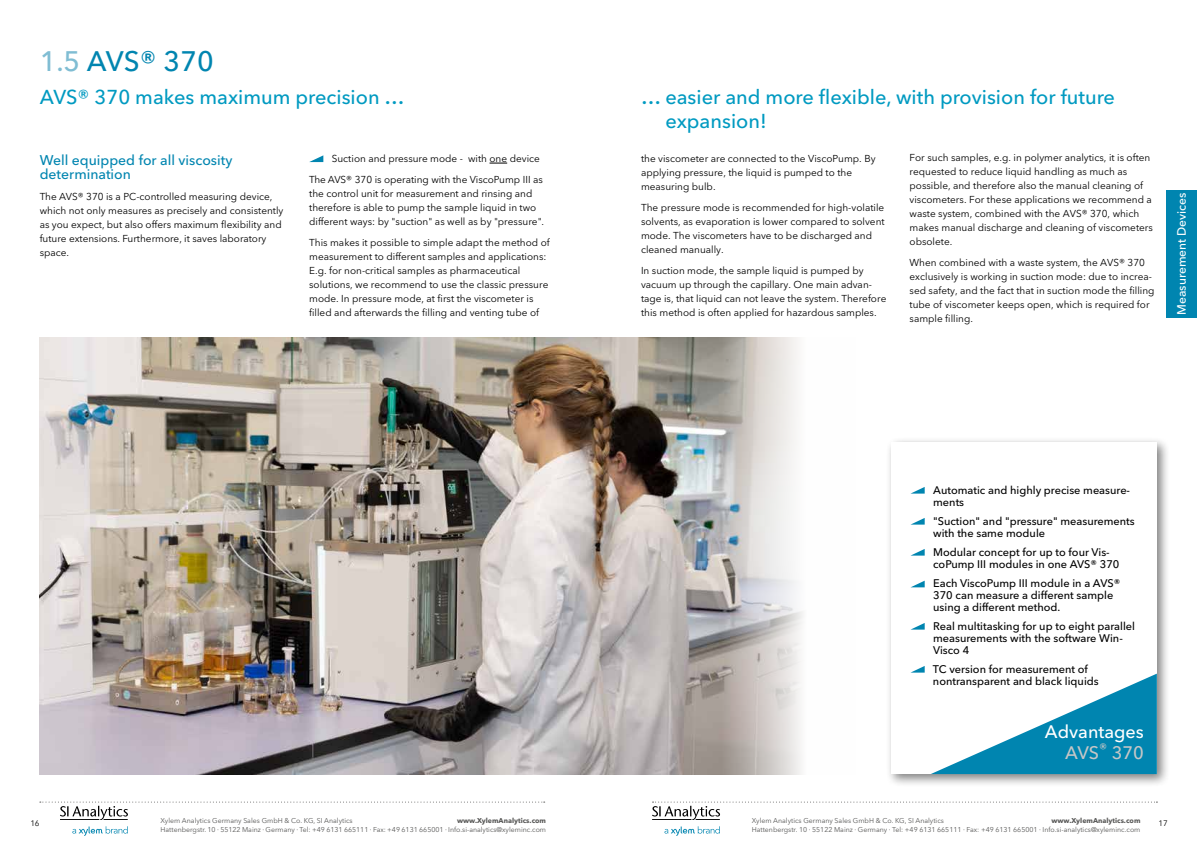
<style>
.page{position:relative;width:1197px;height:842px;background:#fff}
.page>*{position:absolute;margin:0;border:0;box-sizing:border-box;transform-origin:0 0}
.t1{font:500 28px "Avenir Next LT Pro";color:#0085b0}
.t2{font:500 20px/24px "Avenir Next LT Pro";color:#009ac1}
.t3{font:500 18px/21px "Avenir Next LT Pro";color:#fff;text-align:right}
.t4{font:500 14px/14px "Avenir Next LT Pro";color:#0085b0}
.t5{font:500 12px "Avenir Next LT Pro";color:#fff}
.t6{font:500 11px/12px "Avenir Next LT Pro";color:#000}
.t7{font:10px/14px "Avenir Next LT Pro";color:#000}
.t8{font:8px "Avenir Next LT Pro";color:#000}
.t9{font:7px "Avenir Next LT Pro";color:#575756}
.t10{font:700 7px "Avenir Next LT Pro";color:#575756}
.s1{color:#80bdd3}
.s2{color:#c6c6c6}
</style>
<div class="page">
<svg style="left:652px;top:801px;width:505px;height:19px"></svg>
<svg style="left:664px;top:826px;width:55px;height:10px"></svg>
<svg style="left:40px;top:801px;width:504px;height:19px"></svg>
<svg style="left:72px;top:826px;width:56px;height:10px"></svg>
<img style="left:40px;top:337px;width:763px;height:437px">
<div style="left:1165px;top:190px;width:31px;height:127px;background:#0085b0"></div>
<svg style="left:489px;top:163px;width:18px;height:1px"></svg>
<svg style="left:309px;top:155px;width:14px;height:7px"></svg>
<div style="left:885px;top:437px;width:284px;height:350px;background:#000;opacity:.5"></div>
<div style="left:891px;top:443px;width:265px;height:331px;background:#fff"></div>
<svg style="left:931px;top:674px;width:225px;height:100px"></svg>
<svg style="left:910px;top:487px;width:14px;height:7px"></svg>
<svg style="left:910px;top:518px;width:14px;height:7px"></svg>
<svg style="left:910px;top:549px;width:14px;height:7px"></svg>
<svg style="left:911px;top:581px;width:13px;height:6px"></svg>
<svg style="left:910px;top:623px;width:14px;height:7px"></svg>
<svg style="left:910px;top:666px;width:14px;height:7px"></svg>
<h1 class="t1" style="left:40px;top:44px;width:175px"><span class="s1">1.5</span> AVS® 370</h1>
<h2 class="t2" style="left:40px;top:85px;width:366px">AVS® 370 makes maximum precision …</h2>
<h3 class="t4" style="left:40px;top:153px;width:194px">Well equipped for all viscosity determination</h3>
<p class="t7" style="left:40px;top:190px;width:245px">The AVS® 370 is a PC-controlled measuring device, which not only measures as precisely and consistently as you expect, but also offers maximum flexibility and future extensions. Furthermore, it saves laboratory space.</p>
<p class="t7" style="left:309px;top:148px;width:235px;line-height:21px;text-indent:23px">Suction and pressure mode - with one device<br>The AVS® 370 is operating with the ViscoPump III as</p>
<p class="t7" style="left:309px;top:187px;width:236px">the control unit for measurement and rinsing and therefore is able to pump the sample liquid in two different ways: by "suction" as well as by "pressure".</p>
<p class="t7" style="left:309px;top:236px;width:242px">This makes it possible to simple adapt the method of measurement to different samples and applications:<br>E.g. for non-critical samples as pharmaceutical solutions, we recommend to use the classic pressure mode. In pressure mode, at first the viscometer is filled and afterwards the filling and venting tube of</p>
<h2 class="t2" style="left:665px;top:85px;width:451px;text-indent:-24px">… easier and more flexible, with provision for future expansion!</h2>
<p class="t7" style="left:641px;top:152px;width:236px">the viscometer are connected to the ViscoPump. By applying pressure, the liquid is pumped to the measuring bulb.</p>
<p class="t7" style="left:641px;top:201px;width:245px">The pressure mode is recommended for high-volatile solvents, as evaporation is lower compared to solvent mode. The viscometers have to be discharged and cleaned manually.</p>
<p class="t7" style="left:641px;top:264px;width:247px">In suction mode, the sample liquid is pumped by vacuum up through the capillary. One main advan&shy;tage is, that liquid can not leave the system. Therefore this method is often applied for hazardous samples.</p>
<p class="t7" style="left:909px;top:150px;width:245px">For such samples, e.g. in polymer analytics, it is often requested to reduce liquid handling as much as possible, and therefore also the manual cleaning of viscometers. For these applications we recommend a waste system, combined with the AVS® 370, which makes manual discharge and cleaning of viscometers obsolete.</p>
<p class="t7" style="left:909px;top:255px;width:246px">When combined with a waste system, the AVS® 370 exclusively is working in suction mode: due to increa&shy;sed safety, and the fact that in suction mode the filling tube of viscometer keeps open, which is required for sample filling.</p>
<p class="t5" style="left:1174px;top:315px;width:124px;rotate:-90deg">Measurement Devices</p>
<p class="t6" style="left:933px;top:484px;width:198px">Automatic and highly precise measure&shy;ments</p>
<p class="t6" style="left:933px;top:515px;width:203px">"Suction" and "pressure" measurements with the same module</p>
<p class="t6" style="left:933px;top:546px;width:188px">Modular concept for up to four Vis&shy;coPump III modules in one AVS® 370</p>
<p class="t6" style="left:933px;top:577px;width:189px">Each ViscoPump III module in a AVS®<br>370 can measure a different sample using a different method.</p>
<p class="t6" style="left:933px;top:620px;width:203px">Real multitasking for up to eight parallel measurements with the software Win-<br>Visco 4</p>
<p class="t6" style="left:932px;top:663px;width:167px">TC version for measurement of nontransparent and black liquids</p>
<h3 class="t3" style="left:1044px;top:721px;width:100px">Advantages<br><span class="s2">AVS</span><sup>®</sup> <span class="s2">370</span></h3>
<p class="t9" style="left:161px;top:816px;width:193px">Xylem Analytics Germany Sales GmbH &amp; Co. KG, SI Analytics</p>
<p class="t10" style="left:457px;top:816px;width:91px">www.XylemAnalytics.com</p>
<p class="t9" style="left:161px;top:825px;width:387px">Hattenbergstr. 10 · 55122 Mainz · Germany · Tel: +49 6131 665111 · Fax: +49 6131 665001 · Info.si-analytics@xyleminc.com</p>
<p class="t9" style="left:751px;top:816px;width:193px">Xylem Analytics Germany Sales GmbH &amp; Co. KG, SI Analytics</p>
<p class="t10" style="left:1051px;top:816px;width:91px">www.XylemAnalytics.com</p>
<p class="t9" style="left:751px;top:825px;width:390px">Hattenbergstr. 10 · 55122 Mainz · Germany · Tel: +49 6131 665111 · Fax: +49 6131 665001 · Info.si-analytics@xyleminc.com</p>
<p class="t8" style="left:30px;top:818px;width:11px">16</p>
<p class="t8" style="left:1158px;top:818px;width:11px">17</p>
</div>
